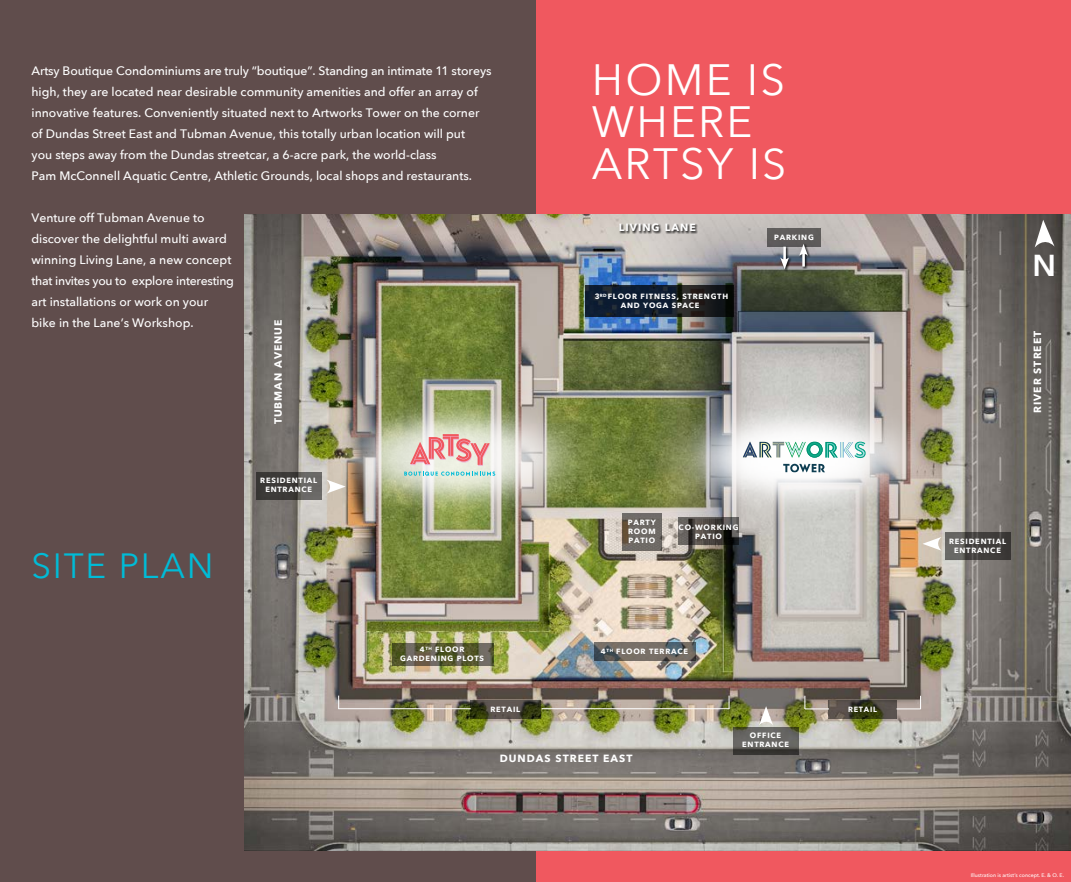
<style>
.page{position:relative;width:1071px;height:882px;background:#fff}
.page>*{position:absolute;margin:0;border:0;box-sizing:border-box;transform-origin:0 0}
.t1{font:43.75px/42.2px "Avenir Next";letter-spacing:.05em;color:#fff}
.t2{font:35px "Avenir Next";letter-spacing:.05em;color:#00bcd7}
.t3{font:600 30.19px "Avenir Next";color:#fff}
.t4{font:500 12.25px/21px "Avenir Next";color:#fff}
.t5{font:700 10.41px "Avenir Next";letter-spacing:.1em;color:#fff}
.t6{font:700 7.61px/8.9px "Avenir Next";letter-spacing:.1em;color:#fff;text-align:center}
.t7{font:500 5.25px "Avenir Next";color:#fff}
.s1{font-size:42.88px}
</style>
<div class="page">
<div style="left:536px;top:0;width:535px;height:882px;background:#f0585f"></div>
<div style="left:0;top:0;width:536px;height:882px;background:#604d4c"></div>
<img style="left:244px;top:215px;width:827px;height:635px">
<img style="left:636px;top:393px;width:342px;height:130px">
<svg style="left:743px;top:442px;width:123px;height:16px;background:#a7cfc8"></svg>
<svg style="left:783px;top:464px;width:42px;height:9px"></svg>
<img style="left:277px;top:393px;width:359px;height:130px">
<svg style="left:404px;top:434px;width:91px;height:42px;background:#e0c4c1"></svg>
<svg style="left:620px;top:224px;width:78px;height:10px"></svg>
<svg style="left:594px;top:642px;width:102px;height:19px;background:#676561"></svg>
<svg style="left:392px;top:643px;width:101px;height:23px;background:#5c5b3d"></svg>
<svg style="left:622px;top:513px;width:40px;height:38px;background:#6c665f"></svg>
<svg style="left:678px;top:517px;width:61px;height:28px;background:#494541"></svg>
<svg style="left:585px;top:285px;width:149px;height:32px;background:#141d28"></svg>
<div style="left:768px;top:228px;width:53px;height:19px;background:#5e5b5a"></div>
<svg style="left:946px;top:532px;width:65px;height:27px;background:#4b4947"></svg>
<svg style="left:327px;top:480px;width:19px;height:14px"></svg>
<svg style="left:257px;top:472px;width:65px;height:28px;background:#4b4947"></svg>
<svg style="left:1035px;top:220px;width:20px;height:31px"></svg>
<svg style="left:799px;top:247px;width:12px;height:22px"></svg>
<hr style="left:802px;top:251px;width:3px;height:16px;background:#fff">
<svg style="left:799px;top:244px;width:9px;height:12px"></svg>
<svg style="left:780px;top:246px;width:12px;height:26px"></svg>
<hr style="left:783px;top:247px;width:3px;height:15px;background:#fff">
<svg style="left:780px;top:257px;width:9px;height:12px"></svg>
<svg style="left:922px;top:537px;width:20px;height:14px"></svg>
<svg style="left:470px;top:700px;width:71px;height:19px"></svg>
<svg style="left:759px;top:706px;width:14px;height:19px"></svg>
<svg style="left:734px;top:727px;width:65px;height:28px;background:#5a5954"></svg>
<hr style="left:338px;top:708px;width:133px;height:1px;background:#fff">
<svg style="left:338px;top:696px;width:1px;height:13px"></svg>
<hr style="left:542px;top:708px;width:187px;height:1px;background:#fff">
<svg style="left:729px;top:696px;width:1px;height:13px"></svg>
<svg style="left:829px;top:700px;width:68px;height:19px"></svg>
<svg style="left:804px;top:696px;width:25px;height:13px"></svg>
<svg style="left:896px;top:696px;width:25px;height:13px"></svg>
<h1 class="t1" style="left:592px;top:57px;width:196px">HOME IS<br>WHERE<br>ARTSY I<span class="s1">S</span></h1>
<p class="t4" style="left:32px;top:60px;width:462px">Artsy Boutique Condominiums are truly “boutique”. Standing an intimate 11 storeys high, they are located near desirable community amenities and offer an array of innovative features. Conveniently situated next to Artworks Tower on the corner of Dundas Street East and Tubman Avenue, this totally urban location will put<br>you steps away from the Dundas streetcar, a 6-acre park, the world-class<br>Pam McConnell Aquatic Centre, Athletic Grounds, local shops and restaurants.</p>
<p class="t4" style="left:32px;top:207px;width:204px">Venture off Tubman Avenue to discover the delightful multi award winning Living Lane, a new concept that invites you to explore interesting art installations or work on your bike in the Lane’s Workshop.</p>
<p class="t5" style="left:619px;top:219px;width:78px">LIVING LANE</p>
<p class="t6" style="left:774px;top:232px;width:41px">PARKING</p>
<h3 class="t3" style="left:1033px;top:240px;width:25px">N</h3>
<p class="t6" style="left:595px;top:292px;width:135px">3<sup>RD</sup> FLOOR FITNESS, STRENGTH<br>AND YOGA SPACE</p>
<p class="t5" style="left:269px;top:424px;width:106px;rotate:-90deg">TUBMAN AVENUE</p>
<p class="t5" style="left:1029px;top:413px;width:84px;rotate:-90deg">RIVER STREET</p>
<h2 class="t2" style="left:32px;top:536px;width:183px">SITE PLAN</h2>
<p class="t6" style="left:260px;top:476px;width:58px">RESIDENTIAL<br>ENTRANCE</p>
<p class="t6" style="left:628px;top:518px;width:29px;text-align:justify">PARTY ROOM PATIO</p>
<p class="t6" style="left:679px;top:523px;width:61px">CO-WORKING<br>PATIO</p>
<p class="t6" style="left:420px;top:645px;width:46px">4<sup>TH</sup> FLOOR</p>
<p class="t6" style="left:601px;top:647px;width:89px">4<sup>TH</sup> FLOOR TERRACE</p>
<p class="t6" style="left:400px;top:654px;width:85px">GARDENING PLOTS</p>
<p class="t6" style="left:490px;top:705px;width:31px">RETAIL</p>
<p class="t5" style="left:500px;top:750px;width:134px">DUNDAS STREET EAST</p>
<p class="t6" style="left:742px;top:731px;width:48px">OFFICE<br>ENTRANCE</p>
<p class="t6" style="left:848px;top:705px;width:30px">RETAIL</p>
<p class="t6" style="left:949px;top:537px;width:58px">RESIDENTIAL<br>ENTRANCE</p>
<p class="t7" style="left:971px;top:871px;width:95px">Illustration is artist’s concept. E. &amp; O. E.</p>
</div>
